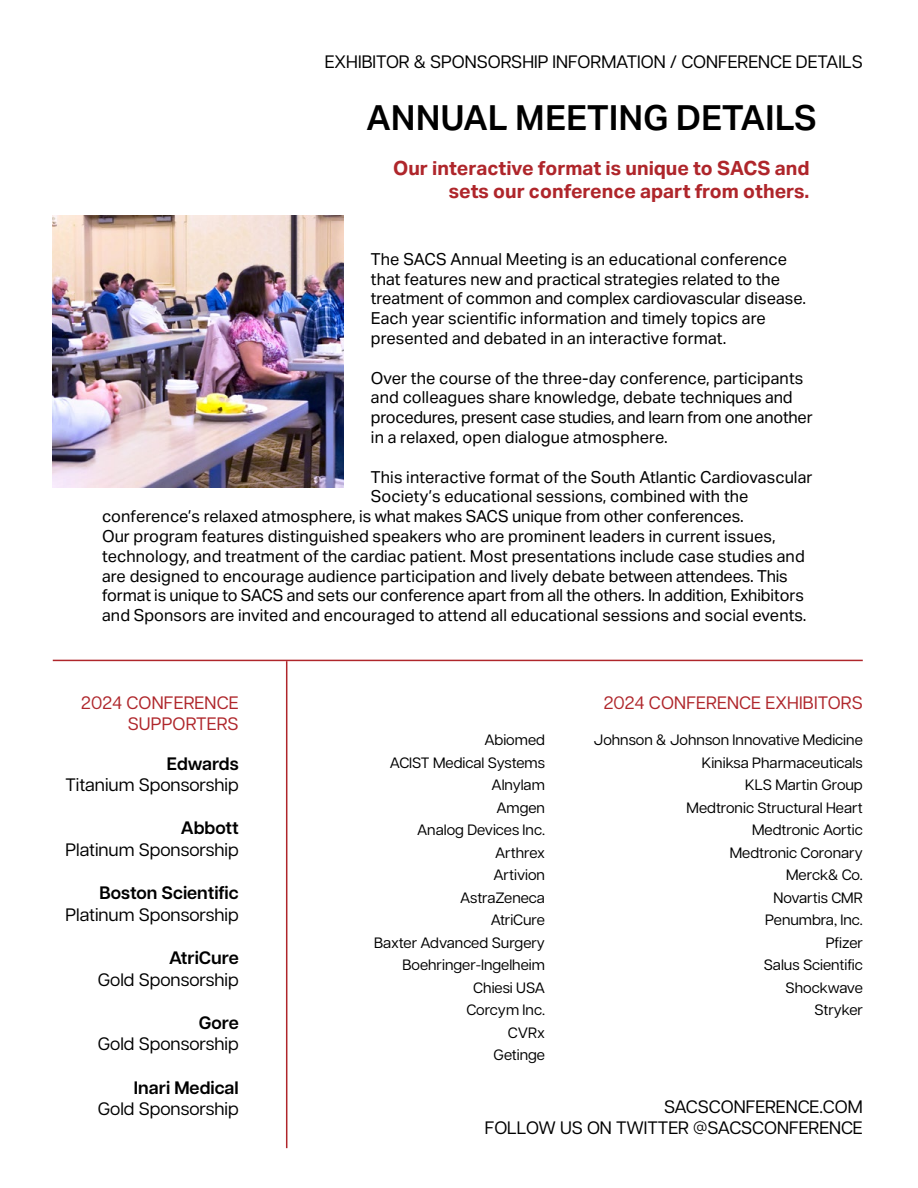
<style>
.page{position:relative;width:918px;height:1188px;background:#fff}
.page>*{position:absolute;margin:0;border:0;box-sizing:border-box;transform-origin:0 0}
.t1{font:600 34.5px "Aktiv Grotesk";color:#000}
.t2{font:700 19.5px/23.4px "Aktiv Grotesk";color:#af262b;text-align:right}
.t3{font:18px/21.6px "Articulat CF";color:#000;text-align:right}
.t4{font:600 18px "Articulat CF";color:#000}
.t5{font:18px/21px "Articulat CF";letter-spacing:.01em;color:#af262b;text-align:right}
.t6{font:16.5px/19.8px "Aktiv Grotesk";color:#000}
.t7{font:15px/22.5px "Articulat CF";color:#000;text-align:right}
</style>
<div class="page">
<img style="left:53px;top:215px;width:291px;height:273px">
<hr style="left:286px;top:661px;width:1px;height:487px;background:#af262b">
<hr style="left:53px;top:660px;width:810px;height:1px;background:#af262b">
<p class="t3" style="left:325px;top:49px;width:539px">EXHIBITOR &amp; SPONSORSHIP INFORMATION / CONFERENCE DETAILS</p>
<h1 class="t1" style="left:367px;top:98px;width:452px">ANNUAL MEETING DETAILS</h1>
<p class="t2" style="left:393px;top:157px;width:418px">Our interactive format is unique to SACS and sets our conference apart from others.</p>
<p class="t6" style="left:371px;top:249px;width:437px">The SACS Annual Meeting is an educational conference that features new and practical strategies related to the treatment of common and complex cardiovascular disease.<br>Each year scientific information and timely topics are presented and debated in an interactive format.</p>
<p class="t6" style="left:371px;top:368px;width:443px">Over the course of the three-day conference, participants and colleagues share knowledge, debate techniques and procedures, present case studies, and learn from one another in a relaxed, open dialogue atmosphere.</p>
<p class="t6" style="left:371px;top:467px;width:443px">This interactive format of the South Atlantic Cardiovascular</p>
<p class="t6" style="left:371px;top:487px;width:379px">Society’s educational sessions, combined with the</p>
<p class="t6" style="left:102px;top:507px;width:643px">conference’s relaxed atmosphere, is what makes SACS unique from other conferences.</p>
<p class="t6" style="left:102px;top:526px;width:675px">Our program features distinguished speakers who are prominent leaders in current issues,</p>
<p class="t6" style="left:102px;top:546px;width:704px">technology, and treatment of the cardiac patient. Most presentations include case studies and</p>
<p class="t6" style="left:102px;top:566px;width:687px">are designed to encourage audience participation and lively debate between attendees. This</p>
<p class="t6" style="left:102px;top:586px;width:703px">format is unique to SACS and sets our conference apart from all the others. In addition, Exhibitors</p>
<p class="t6" style="left:102px;top:606px;width:706px">and Sponsors are invited and encouraged to attend all educational sessions and social events.</p>
<p class="t5" style="left:81px;top:691px;width:159px">2024 CONFERENCE<br>SUPPORTERS</p>
<p class="t4" style="left:167px;top:750px;width:73px">Edwards</p>
<p class="t3" style="left:65px;top:773px;width:175px">Titanium Sponsorship</p>
<p class="t4" style="left:181px;top:815px;width:59px">Abbott</p>
<p class="t3" style="left:66px;top:838px;width:175px">Platinum Sponsorship</p>
<p class="t4" style="left:99px;top:880px;width:141px">Boston Scientific</p>
<p class="t3" style="left:66px;top:902px;width:175px">Platinum Sponsorship</p>
<p class="t4" style="left:169px;top:944px;width:71px">AtriCure</p>
<p class="t3" style="left:98px;top:967px;width:142px">Gold Sponsorship</p>
<p class="t4" style="left:199px;top:1009px;width:41px">Gore</p>
<p class="t3" style="left:98px;top:1032px;width:142px">Gold Sponsorship</p>
<p class="t4" style="left:134px;top:1074px;width:106px">Inari Medical</p>
<p class="t3" style="left:98px;top:1097px;width:142px">Gold Sponsorship</p>
<p class="t5" style="left:604px;top:691px;width:260px">2024 CONFERENCE EXHIBITORS</p>
<p class="t7" style="left:374px;top:728px;width:173px">Abiomed<br>ACIST Medical Systems<br>Alnylam<br>Amgen<br>Analog Devices Inc.<br>Arthrex<br>Artivion<br>AstraZeneca<br>AtriCure<br>Baxter Advanced Surgery<br>Boehringer-Ingelheim<br>Chiesi USA<br>Corcym Inc.<br>CVRx<br>Getinge</p>
<p class="t7" style="left:594px;top:728px;width:271px">Johnson &amp; Johnson Innovative Medicine<br>Kiniksa Pharmaceuticals<br>KLS Martin Group<br>Medtronic Structural Heart<br>Medtronic Aortic<br>Medtronic Coronary<br>Merck&amp; Co.<br>Novartis CMR<br>Penumbra, Inc.<br>Pfizer<br>Salus Scientific<br>Shockwave<br>Stryker</p>
<p class="t3" style="left:485px;top:1095px;width:379px">SACSCONFERENCE.COM<br>FOLLOW US ON TWITTER @SACSCONFERENCE</p>
</div>
